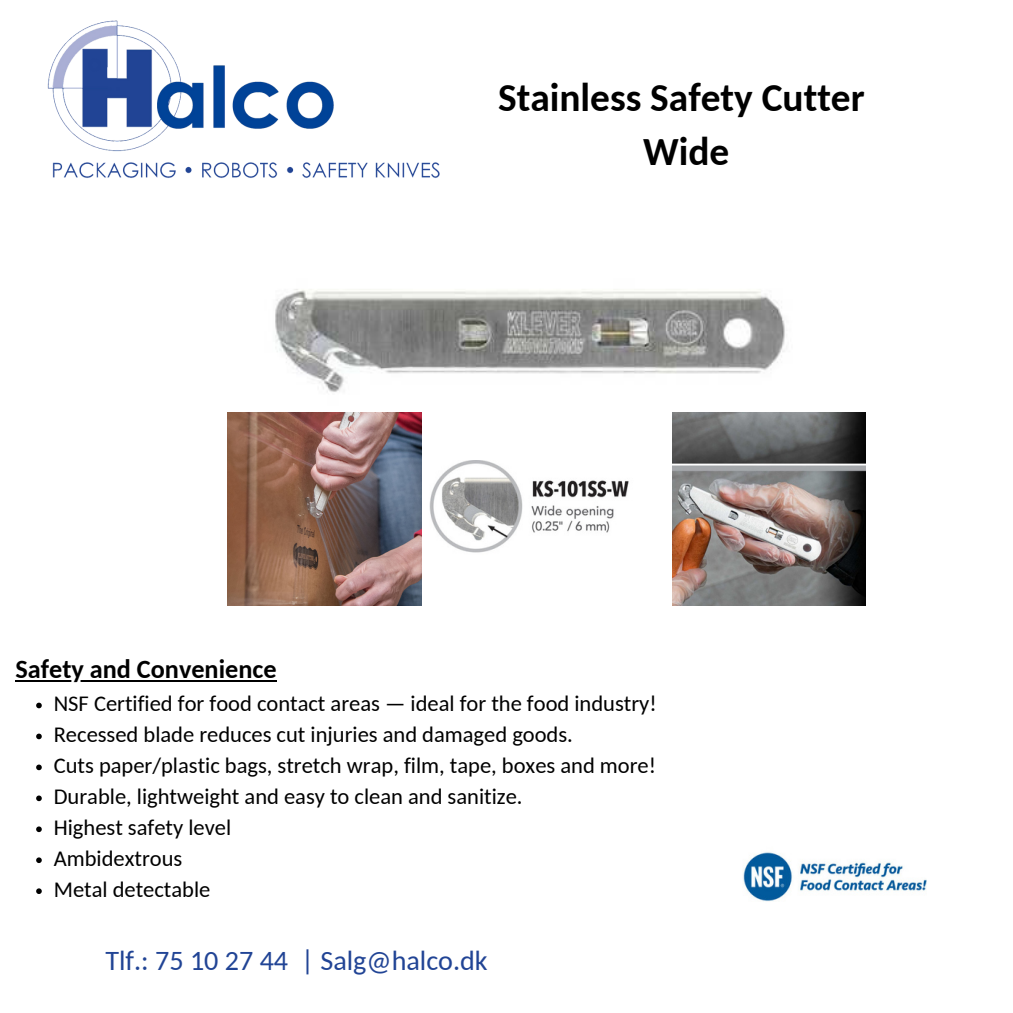
<style>
.page{position:relative;width:1013px;height:1013px;background:#fff}
.page>*{position:absolute;margin:0;border:0;box-sizing:border-box;transform-origin:0 0}
.t1{font:700 39.38px "Carlito";color:#000}
.t2{font:28.12px "Carlito";color:#214495}
.t3{font:700 26.25px "Carlito";color:#000}
.t4{font:22.5px "Carlito";color:#000}
</style>
<div class="page">
<img style="left:47px;top:20px;width:393px;height:158px">
<img style="left:275px;top:289px;width:510px;height:142px">
<img style="left:421px;top:460px;width:208px;height:97px">
<img style="left:672px;top:412px;width:193px;height:193px">
<img style="left:743px;top:852px;width:183px;height:49px">
<svg style="left:36px;top:702px;width:6px;height:6px"></svg>
<svg style="left:36px;top:733px;width:6px;height:6px"></svg>
<svg style="left:36px;top:764px;width:6px;height:6px"></svg>
<svg style="left:36px;top:795px;width:6px;height:6px"></svg>
<svg style="left:36px;top:826px;width:6px;height:6px"></svg>
<svg style="left:36px;top:857px;width:6px;height:6px"></svg>
<svg style="left:36px;top:888px;width:6px;height:6px"></svg>
<hr style="left:16px;top:680px;width:261px;height:2px;background:#000">
<img style="left:228px;top:412px;width:193px;height:193px">
<p class="t3" style="left:16px;top:658px;width:263px">Safety and Convenience</p>
<p class="t1" style="left:498px;top:81px;width:368px">Stainless Safety Cutter</p>
<p class="t1" style="left:643px;top:135px;width:88px">Wide</p>
<p class="t4" style="left:54px;top:694px;width:604px">NSF Certified for food contact areas — ideal for the food industry!</p>
<p class="t4" style="left:54px;top:725px;width:520px">Recessed blade reduces cut injuries and damaged goods.</p>
<p class="t4" style="left:54px;top:756px;width:604px">Cuts paper/plastic bags, stretch wrap, film, tape, boxes and more!</p>
<p class="t4" style="left:54px;top:787px;width:470px">Durable, lightweight and easy to clean and sanitize.</p>
<p class="t4" style="left:54px;top:818px;width:179px">Highest safety level</p>
<p class="t4" style="left:54px;top:849px;width:130px">Ambidextrous</p>
<p class="t4" style="left:54px;top:880px;width:158px">Metal detectable</p>
<p class="t2" style="left:105px;top:948px;width:384px">Tlf.: 75 10 27 44 | Salg@halco.dk</p>
</div>
